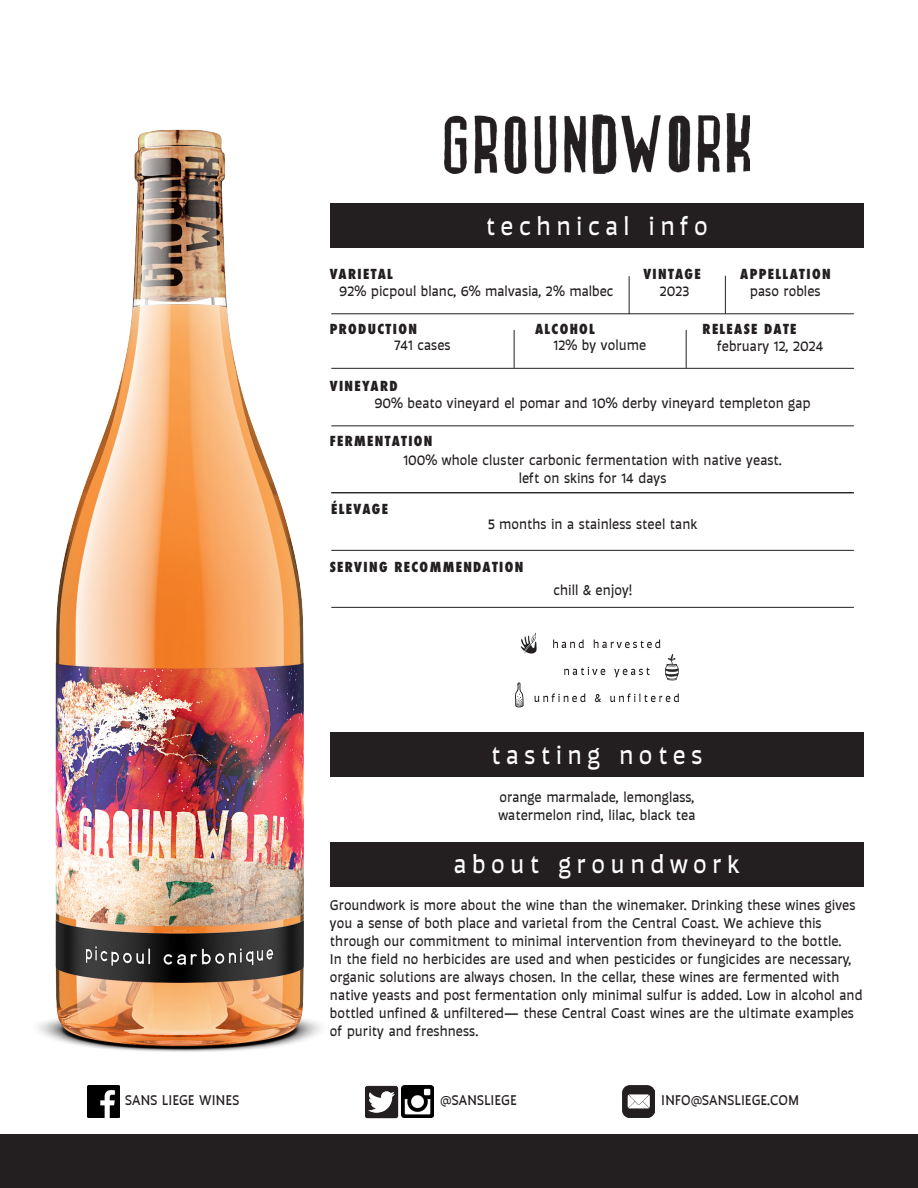
<style>
.page{position:relative;width:918px;height:1188px;background:#fff}
.page>*{position:absolute;margin:0;border:0;box-sizing:border-box;transform-origin:0 0}
.t1{font:27px "Auster";letter-spacing:.2em;color:#fff}
.Body{font:15px/18px "Auster";color:#231f20}
.t2{font:800 condensed 13.5px "Futura";letter-spacing:.1em;color:#231f20}
</style>
<div class="page">
<div style="left:330px;top:203px;width:534px;height:45px;background:#231f20"></div>
<img style="left:444px;top:114px;width:305px;height:60px">
<hr style="left:331px;top:313px;width:523px;height:1px;background:#231f20">
<hr style="left:331px;top:368px;width:523px;height:1px;background:#231f20">
<hr style="left:331px;top:425px;width:523px;height:1px;background:#231f20">
<hr style="left:629px;top:276px;width:1px;height:38px;background:#231f20">
<hr style="left:725px;top:276px;width:1px;height:38px;background:#231f20">
<div style="left:0;top:1134px;width:918px;height:54px;background:#231f20"></div>
<img style="left:38px;top:129px;width:319px;height:923px">
<svg style="left:553px;top:640px;width:31px;height:8px"></svg>
<svg style="left:594px;top:640px;width:66px;height:8px"></svg>
<svg style="left:564px;top:667px;width:41px;height:8px"></svg>
<svg style="left:614px;top:667px;width:36px;height:10px"></svg>
<svg style="left:534px;top:693px;width:51px;height:9px"></svg>
<svg style="left:595px;top:694px;width:6px;height:8px"></svg>
<svg style="left:610px;top:693px;width:69px;height:9px"></svg>
<svg style="left:515px;top:682px;width:9px;height:25px"></svg>
<svg style="left:521px;top:633px;width:16px;height:21px"></svg>
<svg style="left:665px;top:654px;width:14px;height:26px"></svg>
<div style="left:330px;top:732px;width:534px;height:45px;background:#231f20"></div>
<hr style="left:514px;top:330px;width:1px;height:38px;background:#231f20">
<hr style="left:686px;top:330px;width:1px;height:38px;background:#231f20">
<div style="left:330px;top:842px;width:534px;height:45px;background:#231f20"></div>
<hr style="left:331px;top:492px;width:523px;height:1px;background:#231f20">
<hr style="left:331px;top:550px;width:523px;height:1px;background:#231f20">
<hr style="left:331px;top:607px;width:523px;height:1px;background:#231f20">
<img style="left:87px;top:1085px;width:33px;height:32px">
<img style="left:365px;top:1085px;width:33px;height:34px">
<img style="left:401px;top:1086px;width:32px;height:32px">
<img style="left:623px;top:1086px;width:32px;height:32px">
<h1 class="t1" style="left:486px;top:211px;width:224px">technical info</h1>
<h2 class="t2" style="left:330px;top:265px;width:65px">VARIETAL</h2>
<h2 class="t2" style="left:643px;top:265px;width:59px">VINTAGE</h2>
<h2 class="t2" style="left:740px;top:265px;width:92px">APPELLATION</h2>
<p class="Body" style="left:340px;top:283px;width:276px">92% picpoul blanc, 6% malvasia, 2% malbec</p>
<p class="Body" style="left:660px;top:283px;width:31px">2023</p>
<p class="Body" style="left:750px;top:283px;width:72px">paso robles</p>
<p class="t2" style="left:330px;top:319px;width:89px">PRODUCTION</p>
<p class="t2" style="left:535px;top:319px;width:61px">ALCOHOL</p>
<p class="t2" style="left:703px;top:319px;width:96px">RELEASE DATE</p>
<p class="Body" style="left:394px;top:336px;width:58px">741 cases</p>
<p class="Body" style="left:554px;top:336px;width:94px">12% by volume</p>
<p class="Body" style="left:717px;top:337px;width:108px">february 12, 2024</p>
<p class="t2" style="left:330px;top:377px;width:69px">VINEYARD</p>
<p class="Body" style="left:375px;top:394px;width:437px">90% beato vineyard el pomar and 10% derby vineyard templeton gap</p>
<p class="t2" style="left:330px;top:432px;width:104px">FERMENTATION</p>
<p class="t2" style="left:331px;top:500px;width:58px">ÉLEVAGE</p>
<p class="Body" style="left:403px;top:451px;width:380px;text-align:center">100% whole cluster carbonic fermentation with native yeast. left on skins for 14 days</p>
<p class="Body" style="left:488px;top:515px;width:211px">5 months in a stainless steel tank</p>
<p class="t2" style="left:330px;top:558px;width:195px">SERVING RECOMMENDATION</p>
<p class="Body" style="left:553px;top:581px;width:80px">chill &amp; enjoy!</p>
<h1 class="t1" style="left:491px;top:740px;width:213px">tasting notes</h1>
<p class="Body" style="left:498px;top:789px;width:199px">orange marmalade, lemonglass, watermelon rind, lilac, black tea</p>
<h1 class="t1" style="left:454px;top:850px;width:287px">about groundwork</h1>
<p class="Body" style="left:330px;top:896px;width:534px">Groundwork is more about the wine than the winemaker. Drinking these wines gives you a sense of both place and varietal from the Central Coast. We achieve this through our commitment to minimal intervention from thevineyard to the bottle.<br>In the field no herbicides are used and when pesticides or fungicides are necessary, organic solutions are always chosen. In the cellar, these wines are fermented with native yeasts and post fermentation only minimal sulfur is added. Low in alcohol and bottled unfined &amp; unfiltered— these Central Coast wines are the ultimate examples of purity and freshness.</p>
<p class="Body" style="left:125px;top:1091px;width:115px">SANS LIEGE WINES</p>
<p class="Body" style="left:440px;top:1091px;width:78px">@SANSLIEGE</p>
<p class="Body" style="left:661px;top:1091px;width:139px">INFO@SANSLIEGE.COM</p>
</div>
